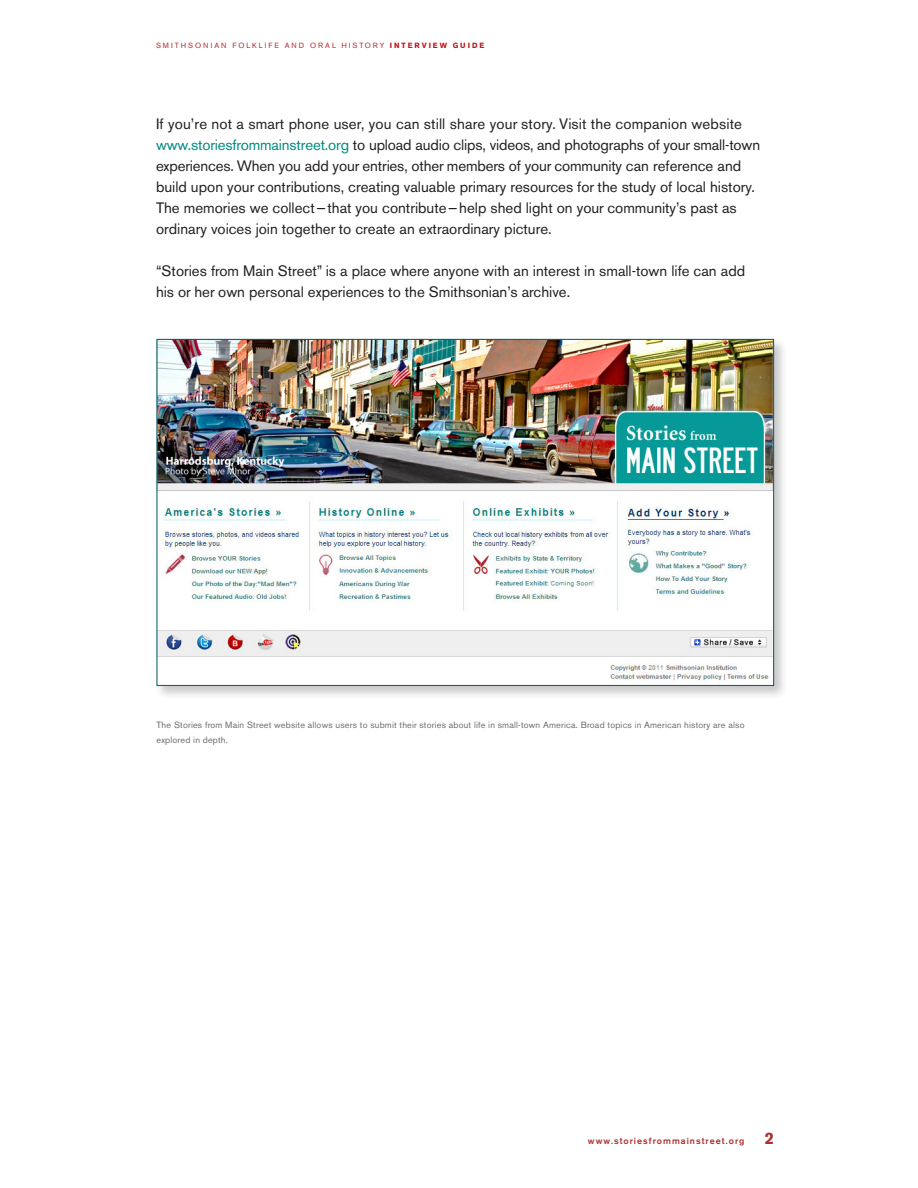
<style>
.page{position:relative;width:918px;height:1188px;background:#fff}
.page>*{position:absolute;margin:0;border:0;box-sizing:border-box;transform-origin:0 0}
.Text_A{font:15px/21px "Akzidenz Grotesk BQ";color:#231f20}
.Photo_Cap{font:9px/15px "Akzidenz Grotesk BQ";letter-spacing:.02em;color:#6c6d70}
.t1{font:500 9px "Akzidenz Grotesk BQ";letter-spacing:.11em;color:#b02d31}
.t2{font:7.5px "Akzidenz Grotesk BQ";letter-spacing:.26em;color:#b02d31}
.s1{font-weight:700;color:#c2121a}
.s2{color:#008a80}
.s3{font-weight:700;font-size:16.5px}
</style>
<div class="page">
<div style="left:154px;top:337px;width:634px;height:363px;background:#231f20;opacity:.25"></div>
<img style="left:159px;top:341px;width:613px;height:343px">
<p class="t2" style="left:156px;top:41px;width:330px">SMITHSONIAN FOLKLIFE AND ORAL HISTORY <span class="s1">INTERVIEW GUIDE</span></p>
<p class="Text_A" style="left:156px;top:114px;width:606px">If you’re not a smart phone user, you can still share your story. Visit the companion website <span class="s2">www.storiesfrommainstreet.org</span> to upload audio clips, videos, and photographs of your small-town experiences. When you add your entries, other members of your community can reference and build upon your contributions, creating valuable primary resources for the study of local history.<br>The memories we collect—that you contribute—help shed light on your community’s past as ordinary voices join together to create an extraordinary picture.</p>
<p class="Text_A" style="left:156px;top:261px;width:591px">“Stories from Main Street” is a place where anyone with an interest in small-town life can add his or her own personal experiences to the Smithsonian’s archive.</p>
<p class="Photo_Cap" style="left:157px;top:717px;width:589px">The Stories from Main Street website allows users to submit their stories about life in small-town America. Broad topics in American history are also explored in depth.</p>
<p class="t1" style="left:588px;top:1135px;width:188px">www.storiesfrommainstreet.org <span class="s3">2</span></p>
</div>
